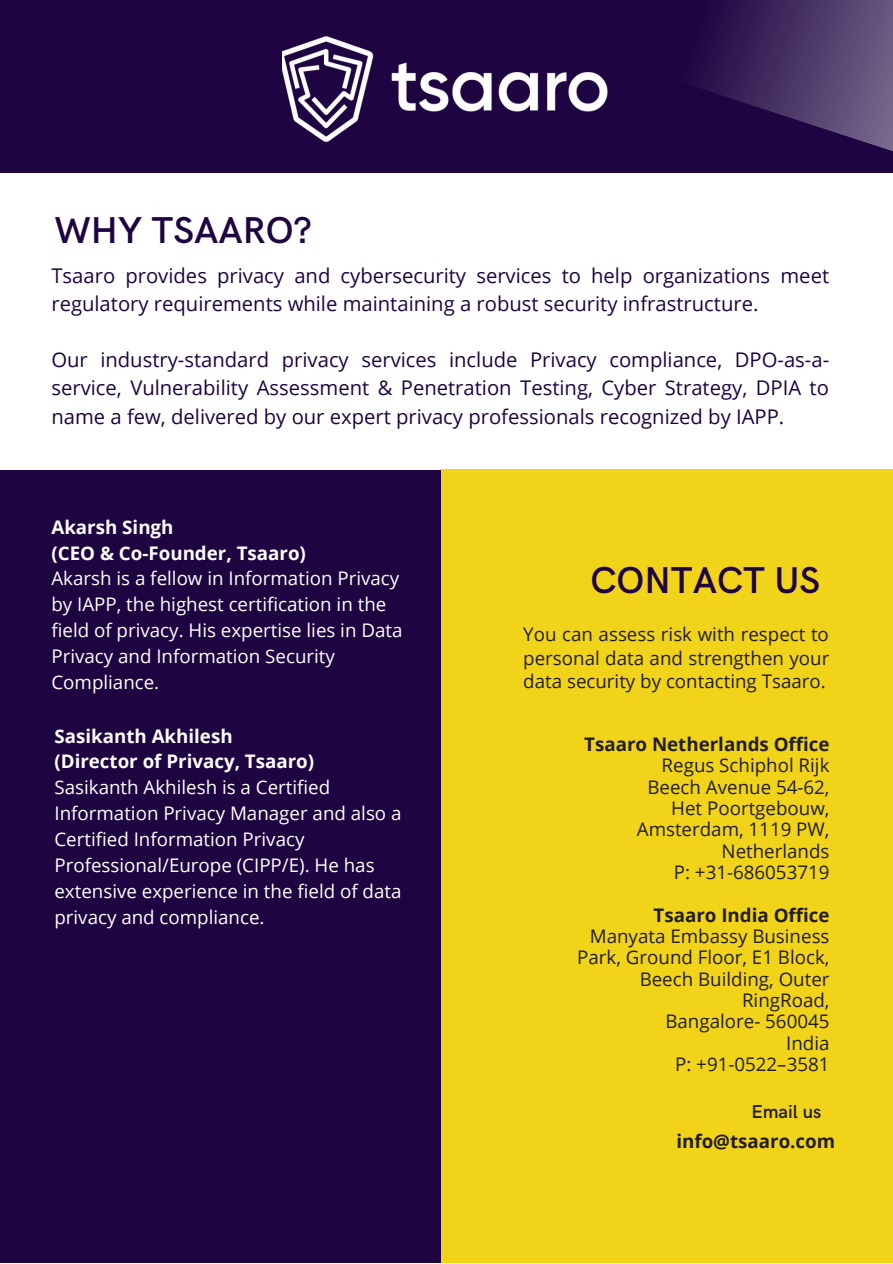
<style>
.page{position:relative;width:893px;height:1264px;background:#fff}
.page>*{position:absolute;margin:0;border:0;box-sizing:border-box;transform-origin:0 0}
.t1{font:600 37.5px "HK Grotesk";color:#1e0441}
.t2{font:20.25px/28px "Open Sans";color:#1e0441}
.t3{font:18.75px/25.8px "Open Sans";color:#fff}
.t4{font:18.75px/21.3px "Open Sans";color:#211d1d;text-align:right}
.t5{font:700 18.75px/25.8px "Open Sans";color:#fff}
.t6{font:700 18.75px "Open Sans";color:#211d1d}
.t7{font:600 18.75px "HK Grotesk";color:#231f20}
</style>
<div class="page">
<div style="left:0;top:0;width:892px;height:1262px;background:#1e0441"></div>
<div style="left:0;top:173px;width:892px;height:297px;background:#fff"></div>
<div style="left:441px;top:469px;width:451px;height:793px;background:#f1d31a"></div>
<img style="left:283px;top:37px;width:325px;height:105px">
<svg style="left:700px;top:0;width:192px;height:151px"></svg>
<h1 class="t1" style="left:54px;top:209px;width:259px">WHY TSAARO?</h1>
<p class="t2" style="left:51px;top:261px;width:779px">Tsaaro provides privacy and cybersecurity services to help organizations meet regulatory requirements while maintaining a robust security infrastructure.</p>
<p class="t2" style="left:51px;top:345px;width:779px;text-align:justify">Our industry-standard privacy services include Privacy compliance, DPO-as-a&shy;service, Vulnerability Assessment &amp; Penetration Testing, Cyber Strategy, DPIA to name a few, delivered by our expert privacy professionals recognized by IAPP.</p>
<p class="t5" style="left:51px;top:513px;width:256px">Akarsh Singh<br>(CEO &amp; Co-Founder, Tsaaro)</p>
<p class="t3" style="left:51px;top:565px;width:352px">Akarsh is a fellow in Information Privacy by IAPP, the highest certification in the field of privacy. His expertise lies in Data Privacy and Information Security Compliance.</p>
<p class="t5" style="left:54px;top:722px;width:261px">Sasikanth Akhilesh (Director of Privacy, Tsaaro)</p>
<p class="t3" style="left:54px;top:774px;width:348px">Sasikanth Akhilesh is a Certified Information Privacy Manager and also a Certified Information Privacy Professional/Europe (CIPP/E). He has extensive experience in the field of data privacy and compliance.</p>
<h1 class="t1" style="left:590px;top:559px;width:231px">CONTACT US</h1>
<p class="t4" style="left:523px;top:622px;width:307px;line-height:23.5px;text-align:justify">You can assess risk with respect to personal data and strengthen your data security by contacting Tsaaro.</p>
<p class="t6" style="left:584px;top:730px;width:247px">Tsaaro Netherlands Office</p>
<p class="t4" style="left:636px;top:754px;width:194px">Regus Schiphol Rijk<br>Beech Avenue 54-62,<br>Het Poortgebouw,<br>Amsterdam, 1119 PW,<br>Netherlands<br>P: +31-686053719</p>
<p class="t6" style="left:653px;top:901px;width:177px">Tsaaro India Office</p>
<p class="t4" style="left:577px;top:925px;width:254px">Manyata Embassy Business<br>Park, Ground Floor, E1 Block,<br>Beech Building, Outer<br>RingRoad,<br>Bangalore- 560045<br>India<br>P: +91-0522–3581</p>
<p class="t7" style="left:751px;top:1100px;width:71px">Email us</p>
<p class="t6" style="left:676px;top:1127px;width:160px">info@tsaaro.com</p>
</div>
